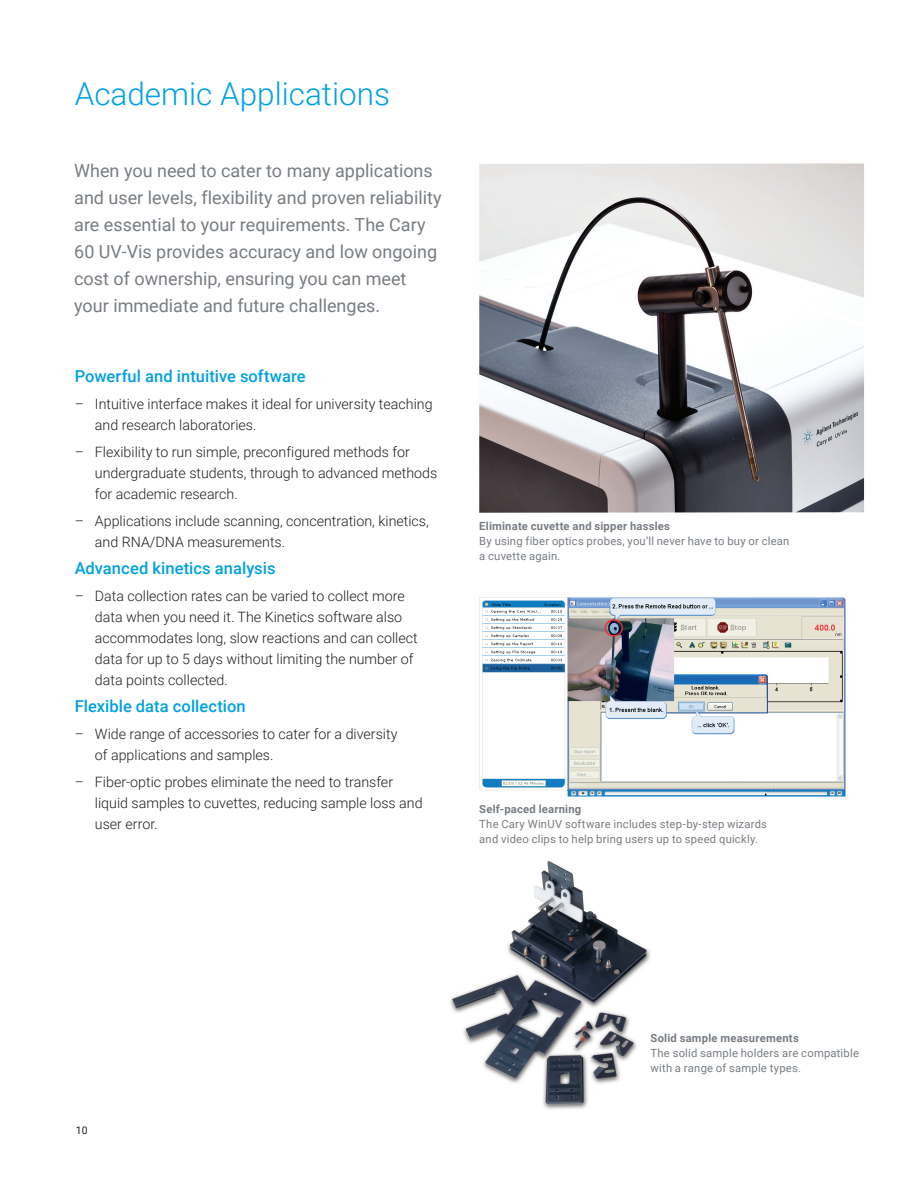
<style>
.page{position:relative;width:918px;height:1188px;background:#fff}
.page>*{position:absolute;margin:0;border:0;box-sizing:border-box;transform-origin:0 0}
.BROCHURE_int_head_blue{font:300 31.5px "Roboto";color:#00a1e3}
.BROCHURE_paragraph_gray{font:18px/27px "Roboto";color:#787d83}
.BROCHURE_subhead_blue{font:500 16.5px "Roboto";letter-spacing:.005em;color:#00a1e3}
.t1{font:300 14.25px/21px "Roboto";color:#231f20}
.BROCHURE_caption_gray{font:11.25px/15px "Roboto";letter-spacing:.02em;color:#787d83}
.BROCHURE_caption_gray-2{font:700 11.25px "Roboto";letter-spacing:.02em;color:#787d83}
.t2{font:10.5px "Roboto";color:#231f20}
</style>
<div class="page">
<img style="left:479px;top:597px;width:367px;height:200px">
<img style="left:479px;top:163px;width:385px;height:350px">
<img style="left:450px;top:861px;width:200px;height:248px">
<p class="BROCHURE_int_head_blue" style="left:75px;top:72px;width:317px">Academic Applications</p>
<p class="BROCHURE_paragraph_gray" style="left:74px;top:156px;width:369px">When you need to cater to many applications and user levels, flexibility and proven reliability are essential to your requirements. The Cary 60 UV-Vis provides accuracy and low ongoing cost of ownership, ensuring you can meet your immediate and future challenges.</p>
<p class="BROCHURE_subhead_blue" style="left:75px;top:364px;width:233px">Powerful and intuitive software</p>
<p class="t1" style="left:95px;top:392px;width:339px;text-indent:-20px">– Intuitive interface makes it ideal for university teaching and research laboratories.</p>
<p class="t1" style="left:95px;top:440px;width:344px;text-indent:-20px">– Flexibility to run simple, preconfigured methods for undergraduate students, through to advanced methods for academic research.</p>
<p class="t1" style="left:95px;top:509px;width:335px;text-indent:-20px">– Applications include scanning, concentration, kinetics, and RNA/DNA measurements.</p>
<p class="BROCHURE_subhead_blue" style="left:75px;top:556px;width:202px">Advanced kinetics analysis</p>
<p class="t1" style="left:95px;top:584px;width:324px;text-indent:-20px">– Data collection rates can be varied to collect more data when you need it. The Kinetics software also accommodates long, slow reactions and can collect data for up to 5 days without limiting the number of data points collected.</p>
<p class="BROCHURE_subhead_blue" style="left:75px;top:694px;width:173px">Flexible data collection</p>
<p class="t1" style="left:95px;top:722px;width:304px;text-indent:-20px">– Wide range of accessories to cater for a diversity of applications and samples.</p>
<p class="t1" style="left:95px;top:770px;width:329px;text-indent:-20px">– Fiber-optic probes eliminate the need to transfer liquid samples to cuvettes, reducing sample loss and user error.</p>
<p class="BROCHURE_caption_gray-2" style="left:479px;top:519px;width:192px">Eliminate cuvette and sipper hassles</p>
<p class="BROCHURE_caption_gray" style="left:479px;top:534px;width:312px">By using fiber optics probes, you’ll never have to buy or clean a cuvette again.</p>
<p class="BROCHURE_caption_gray-2" style="left:479px;top:801px;width:104px">Self-paced learning</p>
<p class="BROCHURE_caption_gray" style="left:479px;top:816px;width:289px">The Cary WinUV software includes step-by-step wizards and video clips to help bring users up to speed quickly.</p>
<p class="t2" style="left:76px;top:1123px;width:13px">10</p>
<p class="BROCHURE_caption_gray-2" style="left:651px;top:1030px;width:150px">Solid sample measurements</p>
<p class="BROCHURE_caption_gray" style="left:651px;top:1045px;width:210px">The solid sample holders are compatible with a range of sample types.</p>
</div>
